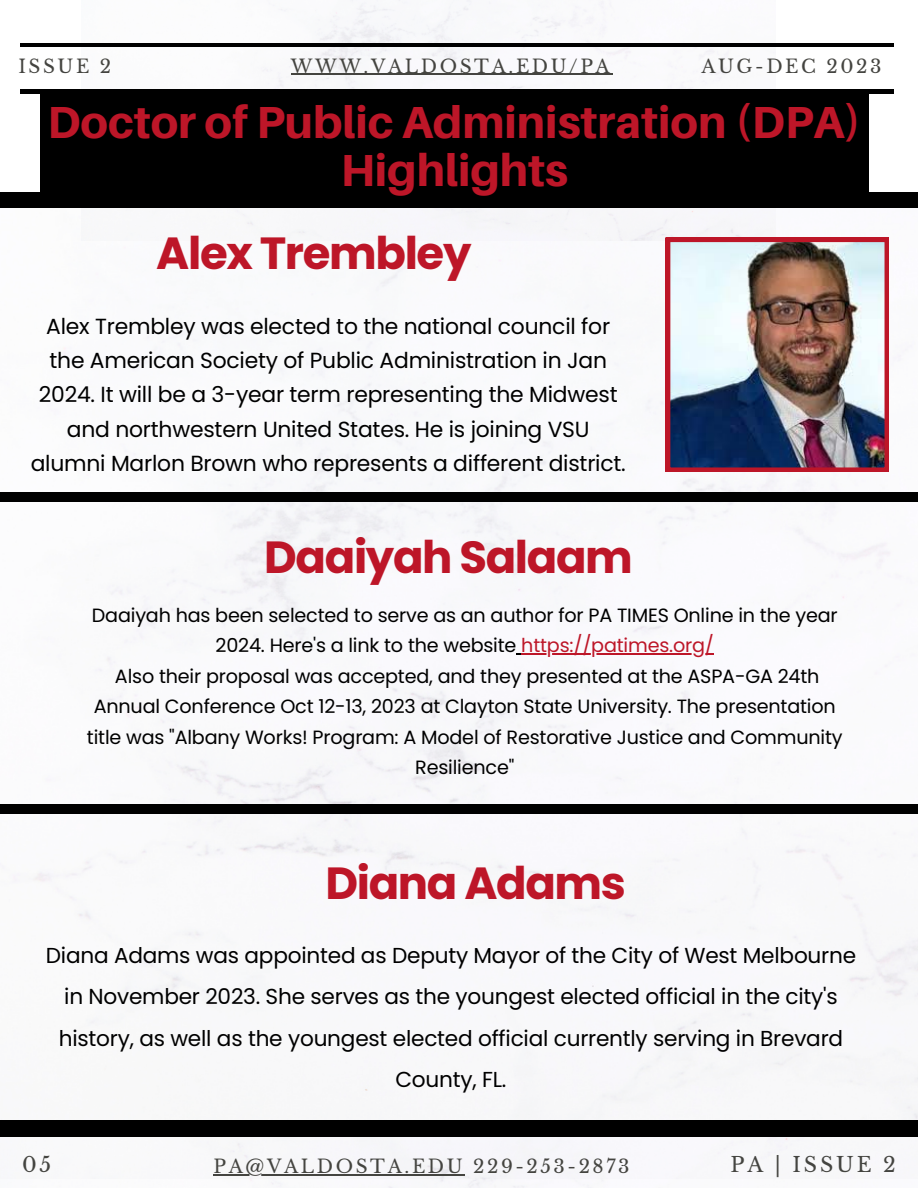
<style>
.page{position:relative;width:918px;height:1188px;background:#fff}
.page>*{position:absolute;margin:0;border:0;box-sizing:border-box;transform-origin:0 0}
.t1{font:700 45px "Poppins";letter-spacing:-.03em;color:#bd1628}
.t2{font:800 44.85px/48.3px "Aileron";color:#bd1628;text-align:center}
.t3{font:21.9px/34.5px "Poppins";letter-spacing:-.01em;color:#000;text-align:center}
.t4{font:21.6px/41.5px "Poppins";letter-spacing:-.01em;color:#000;text-align:center}
.t5{font:20.55px "Libre Baskerville";letter-spacing:.14em;color:#444440}
.t6{font:19.2px/30.3px "Poppins";letter-spacing:-.01em;color:#000;text-align:center}
.t7{font:18.45px "Libre Baskerville";letter-spacing:.14em;color:#444440}
.s1{color:#bd1628}
</style>
<div class="page">
<img style="left:0;top:237px;width:918px;height:884px">
<img style="left:81px;top:0;width:694px;height:240px">
<div style="left:0;top:492px;width:918px;height:9px;background:#000"></div>
<hr style="left:20px;top:90px;width:874px;height:3px;background:#000">
<hr style="left:20px;top:44px;width:874px;height:3px;background:#000">
<img style="left:0;top:1136px;width:918px;height:52px">
<div style="left:0;top:1121px;width:918px;height:15px;background:#000"></div>
<div style="left:40px;top:94px;width:829px;height:98px;background:#000"></div>
<div style="left:0;top:192px;width:918px;height:16px;background:#000"></div>
<div style="left:0;top:805px;width:918px;height:9px;background:#000"></div>
<hr style="left:291px;top:74px;width:321px;height:1px;background:#444440">
<hr style="left:213px;top:1174px;width:252px;height:1px;background:#444440">
<hr style="left:521px;top:654px;width:193px;height:1px;background:#bd1628">
<img style="left:666px;top:238px;width:223px;height:234px">
<h4 class="t7" style="left:18px;top:55px;width:94px">ISSUE 2</h4>
<p class="t7" style="left:701px;top:55px;width:182px">AUG-DEC 2023</p>
<h1 class="t7" style="left:291px;top:55px;width:321px">WWW.VALDOSTA.EDU/PA</h1>
<h4 class="t2" style="left:47px;top:97px;width:816px">Doctor of Public Administration (DPA)<br>Highlights</h4>
<p class="t1" style="left:156px;top:222px;width:317px">Alex Trembley</p>
<h1 class="t3" style="left:31px;top:309px;width:597px">Alex Trembley was elected to the national council for the American Society of Public Administration in Jan 2024. It will be a 3-year term representing the Midwest and northwestern United States. He is joining VSU alumni Marlon Brown who represents a different district.</h1>
<p class="t1" style="left:264px;top:526px;width:370px">Daaiyah Salaam</p>
<h1 class="t6" style="left:92px;top:600px;width:747px">Daaiyah has been selected to serve as an author for PA TIMES Online in the year<br>2024. Here's a link to the website <span class="s1">https://patimes.org/</span></h1>
<h3 class="t6" style="left:94px;top:661px;width:744px">Also their proposal was accepted, and they presented at the ASPA-GA 24th<br>Annual Conference Oct 12-13, 2023 at Clayton State University. The presentation</h3>
<p class="t6" style="left:87px;top:722px;width:757px">title was "Albany Works! Program: A Model of Restorative Justice and Community<br>Resilience"</p>
<h1 class="t1" style="left:325px;top:852px;width:302px">Diana Adams</h1>
<p class="t4" style="left:46px;top:935px;width:812px">Diana Adams was appointed as Deputy Mayor of the City of West Melbourne in November 2023. She serves as the youngest elected official in the city's history, as well as the youngest elected official currently serving in Brevard County, FL.</p>
<p class="t5" style="left:22px;top:1153px;width:31px">05</p>
<h4 class="t5" style="left:730px;top:1153px;width:167px">PA | ISSUE 2</h4>
<p class="t7" style="left:213px;top:1155px;width:418px">PA@VALDOSTA.EDU 229-253-2873</p>
</div>
